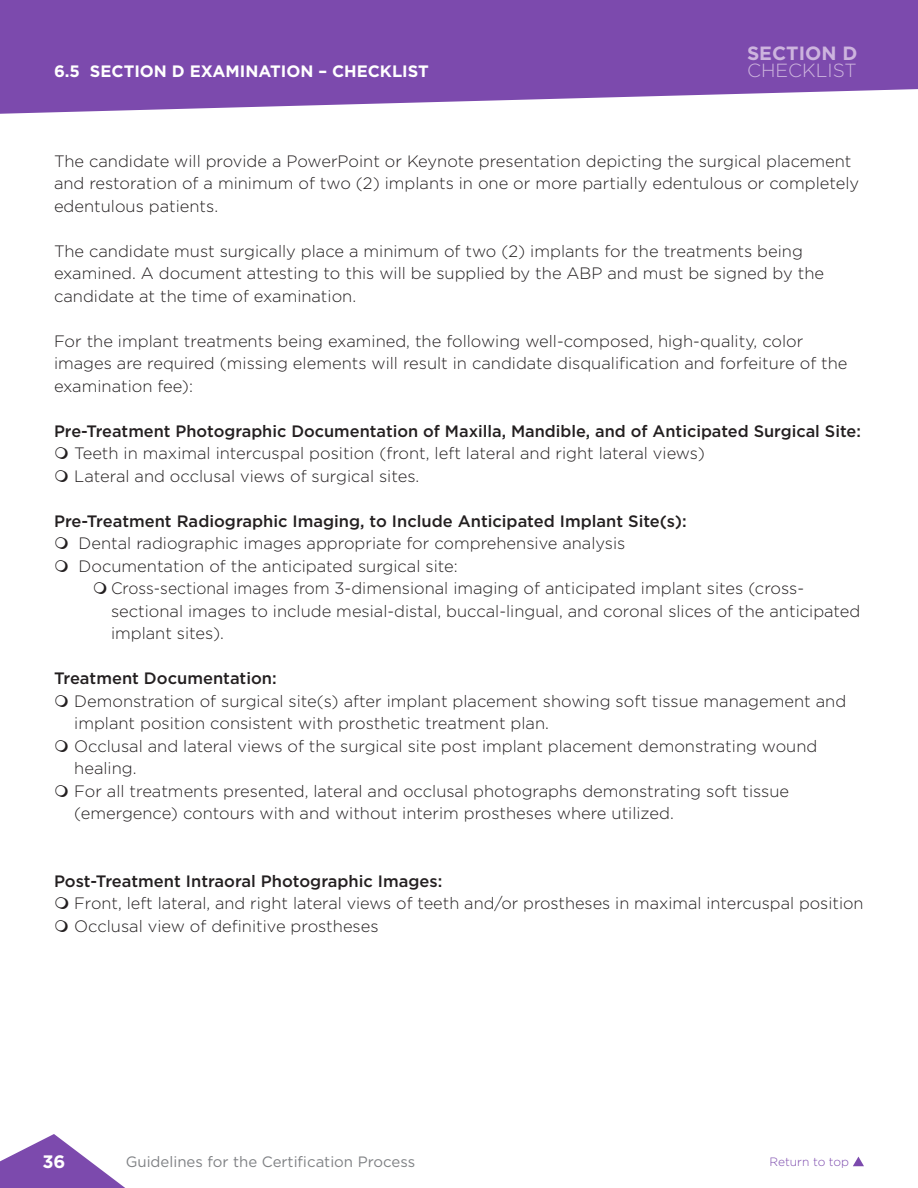
<style>
.page{position:relative;width:918px;height:1188px;background:#fff}
.page>*{position:absolute;margin:0;border:0;box-sizing:border-box;transform-origin:0 0}
.t1{font:700 19.2px "Gotham";color:#cdb4de}
.t2{font:300 19.05px "Gotham";color:#cdb4de}
.t3{font:700 18px "Gotham";color:#fff}
.Body_Text{font:300 16.5px/22.5px "Gotham";color:#231f20}
.Body_Text-2{font:300 16.5px/22.5px "Gotham";color:#231f20;scale:.95 1}
.Body_Text-3{font:500 16.5px "Gotham";color:#231f20}
.SubSub{font:500 16.5px "Gotham";color:#231f20}
.SubSub-2{font:700 16.5px "Gotham";color:#fff}
.t4{font:15px "Gotham";color:#808285}
.t5{font:300 12px "Gotham";color:#7c4aad}
</style>
<div class="page">
<svg style="left:0;top:1134px;width:125px;height:54px"></svg>
<svg style="left:853px;top:1157px;width:11px;height:9px"></svg>
<svg style="left:0;top:0;width:918px;height:114px;background:#8a5db6"></svg>
<p class="t1" style="left:747px;top:41px;width:112px">SECTION D</p>
<p class="SubSub-2" style="left:54px;top:60px;width:376px">6.5 SECTION D EXAMINATION – CHECKLIST</p>
<p class="t2" style="left:747px;top:59px;width:111px">CHECKLIST</p>
<p class="Body_Text" style="left:54px;top:149px;width:807px">The candidate will provide a PowerPoint or Keynote presentation depicting the surgical placement and restoration of a minimum of two (2) implants in one or more partially edentulous or completely edentulous patients.</p>
<p class="Body_Text" style="left:54px;top:239px;width:772px">The candidate must surgically place a minimum of two (2) implants for the treatments being examined. A document attesting to this will be supplied by the ABP and must be signed by the candidate at the time of examination.</p>
<p class="Body_Text" style="left:54px;top:329px;width:795px">For the implant treatments being examined, the following well-composed, high-quality, color images are required (missing elements will result in candidate disqualification and forfeiture of the examination fee):</p>
<p class="Body_Text-3" style="left:54px;top:420px;width:808px">Pre-Treatment Photographic Documentation of Maxilla, Mandible, and of Anticipated Surgical Site:</p>
<p class="Body_Text" style="left:74px;top:441px;width:632px">Teeth in maximal intercuspal position (front, left lateral and right lateral views)</p>
<p class="Body_Text" style="left:74px;top:464px;width:347px">Lateral and occlusal views of surgical sites.</p>
<p class="Body_Text-3" style="left:54px;top:510px;width:634px">Pre-Treatment Radiographic Imaging, to Include Anticipated Implant Site(s):</p>
<p class="Body_Text" style="left:79px;top:531px;width:548px">Dental radiographic images appropriate for comprehensive analysis</p>
<p class="Body_Text" style="left:79px;top:554px;width:381px">Documentation of the anticipated surgical site:</p>
<p class="Body_Text-2" style="left:111px;top:576px;width:790px">Cross-sectional images from 3-dimensional imaging of anticipated implant sites (cross&shy;sectional images to include mesial-distal, buccal-lingual, and coronal slices of the anticipated implant sites).</p>
<p class="SubSub" style="left:54px;top:667px;width:224px">Treatment Documentation:</p>
<p class="Body_Text" style="left:74px;top:689px;width:774px">Demonstration of surgical site(s) after implant placement showing soft tissue management and implant position consistent with prosthetic treatment plan.</p>
<p class="Body_Text" style="left:74px;top:734px;width:745px">Occlusal and lateral views of the surgical site post implant placement demonstrating wound healing.</p>
<p class="Body_Text" style="left:74px;top:779px;width:716px">For all treatments presented, lateral and occlusal photographs demonstrating soft tissue (emergence) contours with and without interim prostheses where utilized.</p>
<p class="SubSub" style="left:54px;top:870px;width:390px">Post-Treatment Intraoral Photographic Images:</p>
<p class="Body_Text" style="left:74px;top:891px;width:791px">Front, left lateral, and right lateral views of teeth and/or prostheses in maximal intercuspal position</p>
<p class="Body_Text" style="left:74px;top:914px;width:306px">Occlusal view of definitive prostheses</p>
<p class="t3" style="left:42px;top:1149px;width:25px">36</p>
<p class="t4" style="left:126px;top:1152px;width:291px">Guidelines for the Certification Process</p>
<p class="t5" style="left:770px;top:1154px;width:81px">Return to top</p>
</div>
